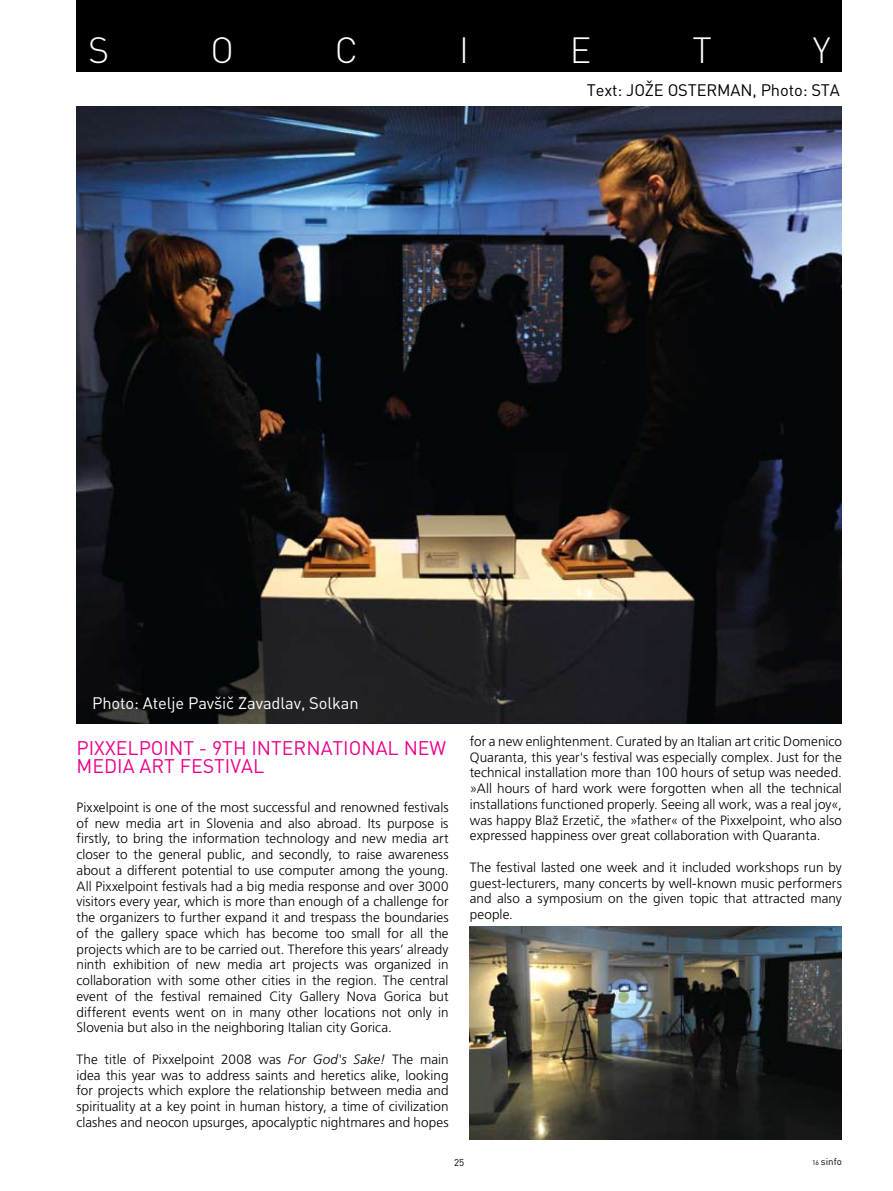
<style>
.page{position:relative;width:893px;height:1191px;background:#fff}
.page>*{position:absolute;margin:0;border:0;box-sizing:border-box;transform-origin:0 0}
.t1{font:36px "FFDIN Light";color:#fff}
.t2{font:19.5px/18px "FFDIN Regular";color:#ec008c}
.t3{font:16.5px "FFDIN Regular";letter-spacing:-.01em;color:#fff}
.t4{font:16.5px "FFDIN Regular";letter-spacing:-.01em;color:#000}
.t5{font:300 13.5px/15.8px "Slo Frutiger";letter-spacing:.005em;color:#000;text-align:justify}
.t6{font:9.75px "FFDIN Regular";color:#000}
.s1{font-style:italic}
.s2{font-size:6.9px}
</style>
<div class="page">
<div style="left:77px;top:0;width:765px;height:71px;background:#000"></div>
<img style="left:77px;top:106px;width:765px;height:617px">
<img style="left:470px;top:926px;width:372px;height:214px">
<h1 class="t1" style="left:88px;top:27px;width:19px">S</h1>
<h1 class="t1" style="left:210px;top:27px;width:25px">O</h1>
<h1 class="t1" style="left:335px;top:27px;width:25px">C</h1>
<h1 class="t1" style="left:459px;top:27px;width:3px">I</h1>
<h1 class="t1" style="left:570px;top:27px;width:23px">E</h1>
<h1 class="t1" style="left:692px;top:27px;width:21px">T</h1>
<h1 class="t1" style="left:813px;top:27px;width:19px">Y</h1>
<p class="t4" style="left:587px;top:80px;width:58px">TEXT: JOŽE</p>
<p class="t4" style="left:668px;top:80px;width:32px">OSTERMA</p>
<p class="t4" style="left:740px;top:80px;width:91px">N, PHOTO: STA</p>
<p class="t3" style="left:92px;top:692px;width:268px">PHOTO: ATELJE PAVŠIË ZAVADLAV, SOLKAN</p>
<h2 class="t2" style="left:77px;top:738px;width:371px">PIXXELPOINT - 9TH INTERNATI ONAL NEW<br>M EDIA ART FESTIVAL</h2>
<p class="t5" style="left:77px;top:799px;width:374px">Pixxelpoint is one of the most successful and renowned festivals of new media art in Slovenia and also abroad. Its purpose is firstly, to bring the information technology and new media art closer to the general public, and secondly, to raise awareness about a different potential to use computer among the young.<br>All Pixxelpoint festivals had a big media response and over 3000 visitors every year, which is more than enough of a challenge for the organizers to further expand it and trespass the boundaries of the gallery space which has become too small for all the projects which are to be carried out. Therefore this years’ already ninth exhibition of new media art projects was organized in collaboration with some other cities in the region. The central event of the festival remained City Gallery Nova Gorica but different events went on in many other locations not only in Slovenia but also in the neighboring Italian city Gorica.</p>
<p class="t5" style="left:77px;top:1051px;width:374px">The title of Pixxelpoint 2008 was <span class="s1">For God's Sake!</span> The main idea this year was to address saints and heretics alike, looking for projects which explore the relationship between media and spirituality at a key point in human history, a time of civilization clashes and neocon upsurges, apocalyptic nightmares and hopes</p>
<p class="t5" style="left:470px;top:733px;width:374px">for a new enlightenment. Curated by an Italian art critic Domenico Quaranta, this year's festival was especially complex. Just for the technical installation more than 100 hours of setup was needed. ≈All hours of hard work were forgotten when all the technical installations functioned properly. Seeing all work, was a real joy«, was happy Blaž ErzetiË, the ≈father« of the Pixxelpoint, who also expressed happiness over great collaboration with Quaranta.</p>
<p class="t5" style="left:470px;top:859px;width:374px">The festival lasted one week and it included workshops run by guest-lecturers, many concerts by well-known music performers and also a symposium on the given topic that attracted many people.</p>
<p class="t6" style="left:454px;top:1156px;width:12px">25</p>
<p class="t6" style="left:812px;top:1155px;width:31px"><span class="s2">16</span> SINFO</p>
</div>
